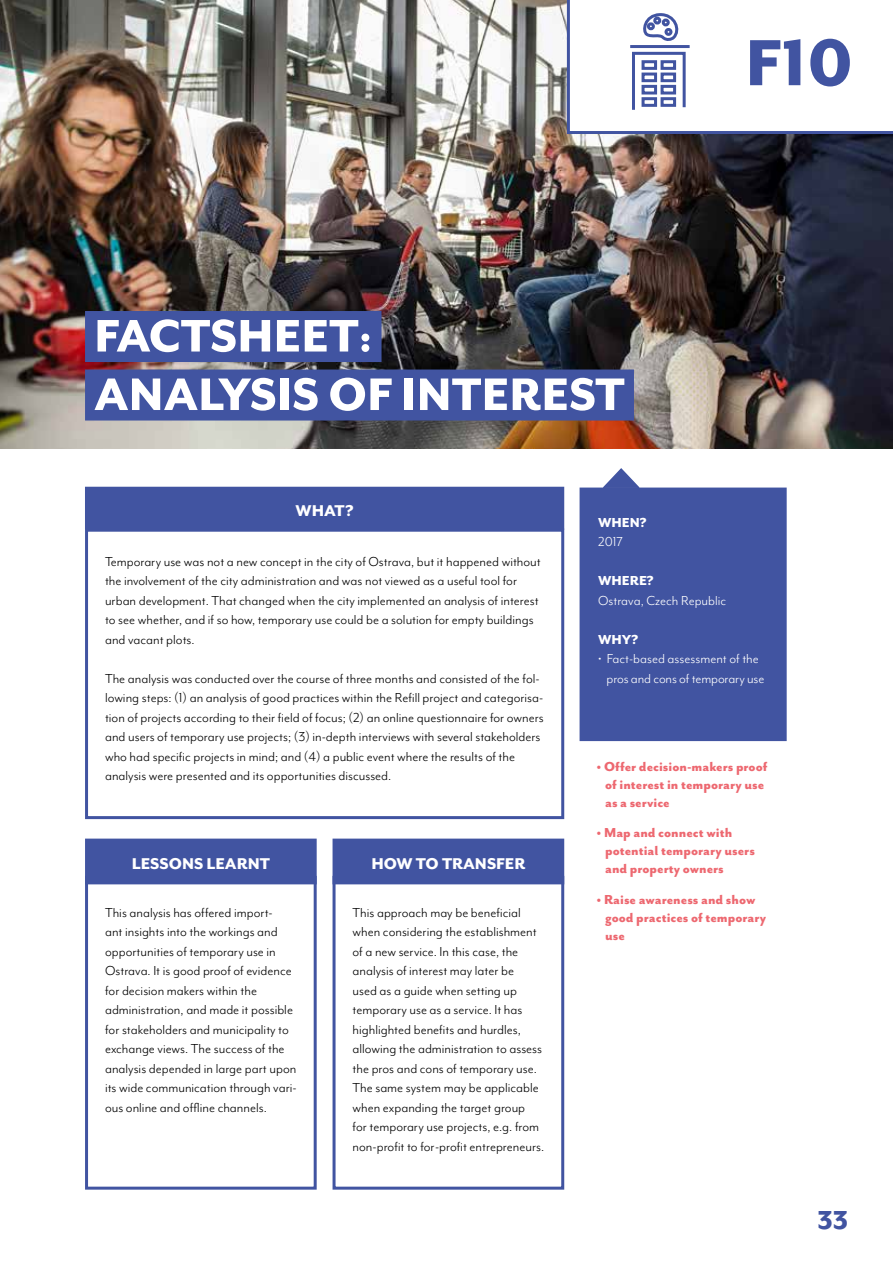
<style>
.page{position:relative;width:893px;height:1263px;background:#fff}
.page>*{position:absolute;margin:0;border:0;box-sizing:border-box;transform-origin:0 0}
.t1{font:800 75px "Mr Eaves San OT";color:#4154a1}
.t2{font:800 52.5px/58.5px "Mr Eaves San OT";color:#fff}
.t3{font:800 30px "Mr Eaves Mod OT";color:#4154a1}
.t4{font:800 18px "Mr Eaves San OT";color:#fff}
.t5{font:15px/19.5px "Mr Eaves Mod OT";color:#000}
.t6{font:800 15px/18px "Mr Eaves San OT";color:#ed6870}
.t7{font:15px/19.5px "Mr Eaves Mod OT";color:#fff;text-align:center}
.t8{font:800 15px "Mr Eaves San OT";color:#fff}
</style>
<div class="page">
<img style="left:0;top:0;width:893px;height:448px">
<div style="left:85px;top:529px;width:479px;height:290px;border:3px solid #4154a1"></div>
<svg style="left:85px;top:884px;width:232px;height:306px"></svg>
<svg style="left:332px;top:874px;width:233px;height:316px"></svg>
<div style="left:87px;top:840px;width:228px;height:43px;background:#4154a1"></div>
<div style="left:85px;top:838px;width:232px;height:46px;border:3px solid #4154a1"></div>
<div style="left:334px;top:840px;width:229px;height:43px;background:#4154a1"></div>
<div style="left:333px;top:838px;width:231px;height:46px;border:3px solid #4154a1"></div>
<div style="left:86px;top:488px;width:477px;height:40px;background:#4154a1"></div>
<div style="left:85px;top:487px;width:479px;height:42px;border:3px solid #4154a1"></div>
<div style="left:85px;top:311px;width:297px;height:51px;background:#4154a1"></div>
<div style="left:85px;top:369px;width:549px;height:51px;background:#4154a1"></div>
<div style="left:580px;top:488px;width:206px;height:252px;background:#4154a1"></div>
<div style="left:580px;top:488px;width:207px;height:253px;border:2px solid #4154a1"></div>
<svg style="left:601px;top:468px;width:40px;height:22px"></svg>
<svg style="left:567px;top:0;width:326px;height:134px"></svg>
<h2 class="t2" style="left:94px;top:307px;width:532px">FACTSHEET:<br>ANALYSIS OF INTEREST</h2>
<h1 class="t1" style="left:745px;top:22px;width:109px">F10</h1>
<p class="t4" style="left:295px;top:500px;width:60px">WHAT?</p>
<p class="t5" style="left:105px;top:551px;width:437px">Temporary use was not a new concept in the city of Ostrava, but it happened without the involvement of the city administration and was not viewed as a useful tool for urban development. That changed when the city implemented an analysis of interest to see whether, and if so how, temporary use could be a solution for empty buildings and vacant plots.</p>
<p class="t5" style="left:105px;top:668px;width:440px">The analysis was conducted over the course of three months and consisted of the fol&shy;lowing steps: (1) an analysis of good practices within the Refill project and categorisa&shy;tion of projects according to their field of focus; (2) an online questionnaire for owners and users of temporary use projects; (3) in-depth interviews with several stakeholders who had specific projects in mind; and (4) a public event where the results of the analysis were presented and its opportunities discussed.</p>
<p class="t4" style="left:132px;top:854px;width:140px">LESSONS LEARNT</p>
<p class="t4" style="left:371px;top:854px;width:156px">HOW TO TRANSFER</p>
<p class="t5" style="left:105px;top:902px;width:193px">This analysis has offered import-<br>ant insights into the workings and opportunities of temporary use in Ostrava. It is good proof of evidence for decision makers within the administration, and made it possible for stakeholders and municipality to exchange views. The success of the analysis depended in large part upon its wide communication through vari&shy;ous online and offline channels.</p>
<p class="t5" style="left:353px;top:902px;width:193px">This approach may be beneficial when considering the establishment of a new service. In this case, the analysis of interest may later be<br>used as a guide when setting up temporary use as a service. It has highlighted benefits and hurdles, allowing the administration to assess the pros and cons of temporary use.<br>The same system may be applicable when expanding the target group<br>for temporary use projects, e.g. from non-profit to for-profit entrepreneurs.</p>
<p class="t8" style="left:598px;top:514px;width:50px">WHEN?</p>
<p class="t7" style="left:598px;top:532px;width:26px">2017</p>
<p class="t8" style="left:598px;top:572px;width:57px">WHERE?</p>
<p class="t7" style="left:598px;top:590px;width:130px">Ostrava, Czech Republic</p>
<p class="t8" style="left:598px;top:631px;width:42px">WHY?</p>
<p class="t7" style="left:598px;top:649px;width:168px">• Fact-based assessment of the pros and cons of temporary use</p>
<p class="t6" style="left:605px;top:757px;width:164px;text-indent:-9px">• Offer decision-makers proof of interest in temporary use as a service</p>
<p class="t6" style="left:605px;top:824px;width:151px;text-indent:-9px">• Map and connect with potential temporary users and property owners</p>
<p class="t6" style="left:605px;top:891px;width:163px;text-indent:-9px">• Raise awareness and show good practices of temporary use</p>
<h3 class="t3" style="left:817px;top:1203px;width:32px">33</h3>
</div>
